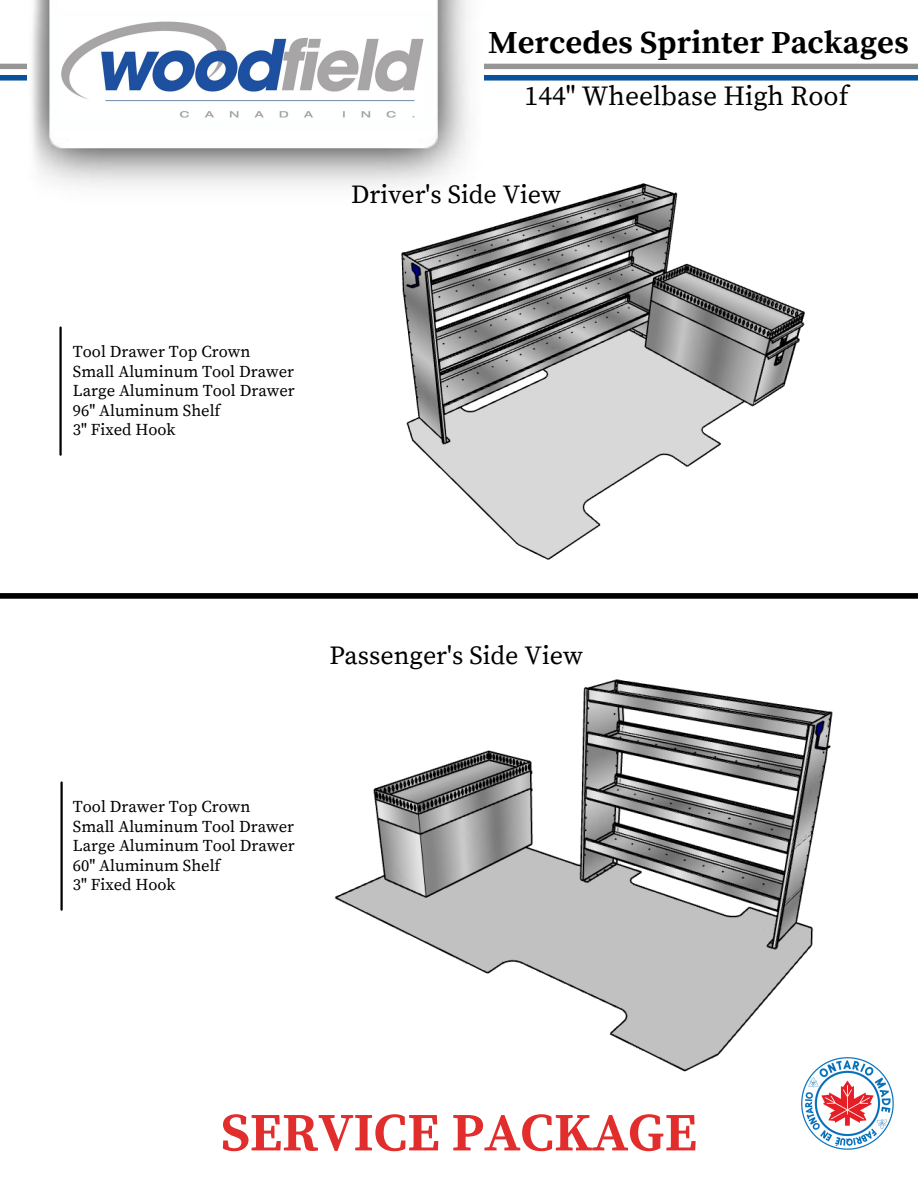
<style>
.page{position:relative;width:918px;height:1188px;background:#fff}
.page>*{position:absolute;margin:0;border:0;box-sizing:border-box;transform-origin:0 0}
.t1{font:700 54px "Source Serif Pro";color:#e12d2c}
.t2{font:700 31.95px "Source Serif Pro";color:#000}
.t3{font:27.45px "Source Serif Pro";color:#000}
.t4{font:25.95px "Source Serif Pro";color:#000}
.t5{font:16.5px "Source Serif Pro";color:#000}
</style>
<div class="page">
<div style="left:0;top:64px;width:918px;height:5px;background:#959595"></div>
<div style="left:0;top:75px;width:918px;height:6px;background:#08529b"></div>
<hr style="left:59px;top:328px;width:3px;height:127px;background:#000">
<hr style="left:60px;top:783px;width:3px;height:127px;background:#000">
<div style="left:0;top:593px;width:918px;height:6px;background:#000"></div>
<img style="left:334px;top:679px;width:499px;height:393px">
<img style="left:802px;top:1057px;width:92px;height:92px">
<img style="left:401px;top:183px;width:404px;height:377px">
<img style="left:27px;top:0;width:456px;height:213px">
<div style="left:52px;top:10px;width:380px;height:120px;background:#fdfefe"></div>
<img style="left:61px;top:21px;width:363px;height:97px">
<p class="t2" style="left:489px;top:24px;width:422px">Mercedes Sprinter Packages</p>
<p class="t3" style="left:525px;top:80px;width:325px">144" Wheelbase High Roof</p>
<p class="t5" style="left:73px;top:342px;width:179px">Tool Drawer Top Crown</p>
<p class="t5" style="left:73px;top:362px;width:223px">Small Aluminum Tool Drawer</p>
<p class="t5" style="left:73px;top:381px;width:223px">Large Aluminum Tool Drawer</p>
<p class="t5" style="left:73px;top:400px;width:149px">96" Aluminum Shelf</p>
<p class="t5" style="left:73px;top:420px;width:104px">3" Fixed Hook</p>
<p class="t4" style="left:351px;top:179px;width:211px">Driver's Side View</p>
<p class="t4" style="left:329px;top:641px;width:255px">Passenger's Side View</p>
<p class="t5" style="left:73px;top:797px;width:179px">Tool Drawer Top Crown</p>
<p class="t5" style="left:73px;top:817px;width:223px">Small Aluminum Tool Drawer</p>
<p class="t5" style="left:73px;top:836px;width:223px">Large Aluminum Tool Drawer</p>
<p class="t5" style="left:73px;top:855px;width:149px">60" Aluminum Shelf</p>
<p class="t5" style="left:73px;top:875px;width:104px">3" Fixed Hook</p>
<p class="t1" style="left:221px;top:1101px;width:477px">SERVICE PACKAGE</p>
</div>
